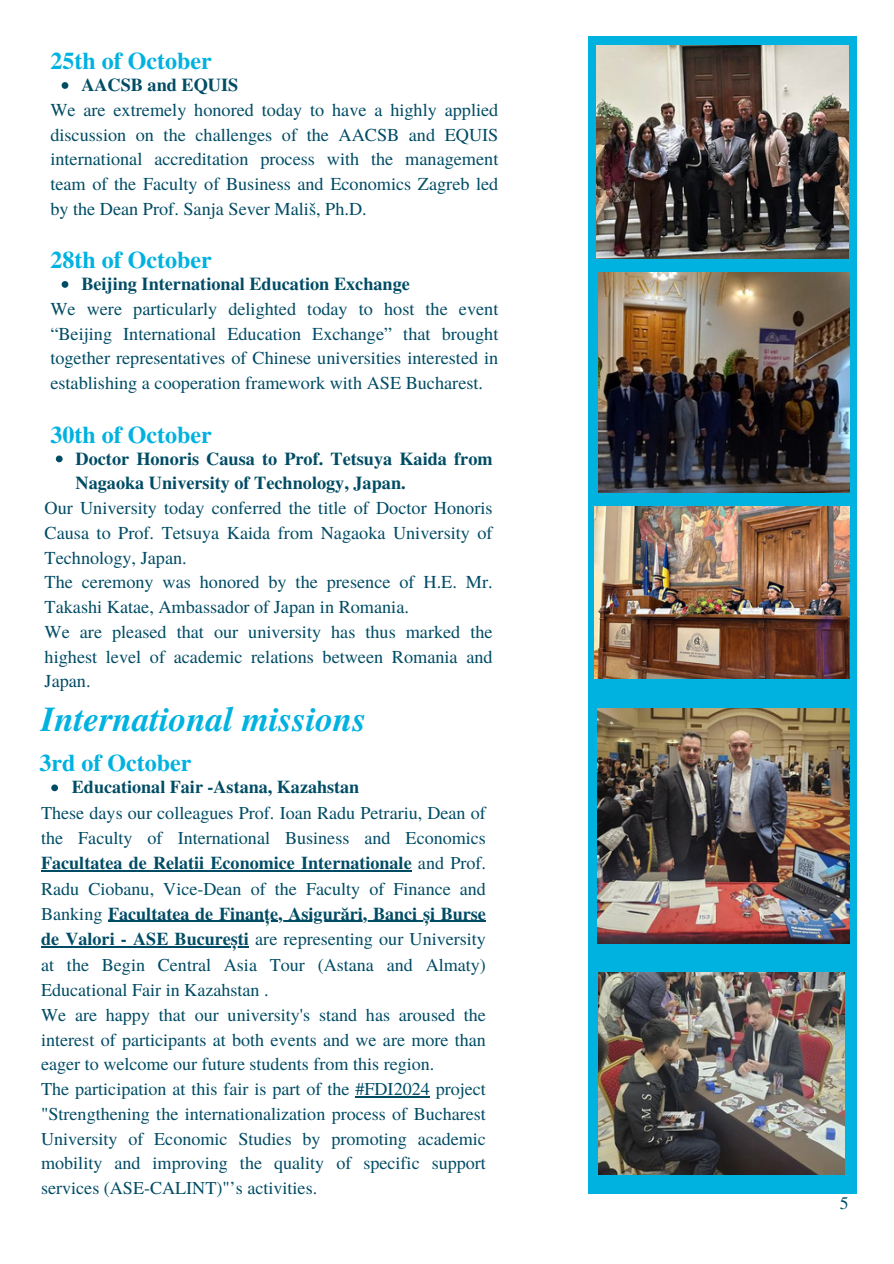
<style>
.page{position:relative;width:894px;height:1264px;background:#fff}
.page>*{position:absolute;margin:0;border:0;box-sizing:border-box;transform-origin:0 0}
.t1{font:italic 700 34.95px "Te X Gyre Termes";color:#00b2e0}
.t2{font:700 24px "Te X Gyre Termes";color:#00b2e0}
.t3{font:18.15px/24.8px "Te X Gyre Termes";color:#004c65;text-align:justify}
.t4{font:700 18.15px/24.8px "Te X Gyre Termes";color:#004c65}
.t5{font:17.7px "Te X Gyre Termes";color:#004c65}
.s1{font-weight:700}
</style>
<div class="page">
<div style="left:588px;top:36px;width:268px;height:1157px;background:#00b2e0"></div>
<img style="left:596px;top:45px;width:252px;height:213px">
<svg style="left:62px;top:82px;width:6px;height:7px"></svg>
<svg style="left:62px;top:281px;width:6px;height:7px"></svg>
<img style="left:598px;top:273px;width:251px;height:219px">
<svg style="left:56px;top:455px;width:7px;height:7px"></svg>
<img style="left:594px;top:506px;width:254px;height:173px">
<svg style="left:51px;top:784px;width:7px;height:7px"></svg>
<hr style="left:41px;top:870px;width:370px;height:1px;background:#004c65">
<hr style="left:108px;top:920px;width:378px;height:1px;background:#004c65">
<hr style="left:41px;top:946px;width:208px;height:1px;background:#004c65">
<hr style="left:355px;top:1096px;width:75px;height:1px;background:#004c65">
<img style="left:597px;top:708px;width:252px;height:235px">
<img style="left:598px;top:972px;width:245px;height:202px">
<h2 class="t2" style="left:50px;top:42px;width:163px">25th of October</h2>
<p class="t4" style="left:81px;top:72px;width:158px">AACSB and EQUIS</p>
<p class="t3" style="left:50px;top:96px;width:449px">We are extremely honored today to have a highly applied discussion on the challenges of the AACSB and EQUIS international accreditation process with the management team of the Faculty of Business and Economics Zagreb led by the Dean Prof. Sanja Sever Mališ, Ph.D.</p>
<h2 class="t2" style="left:50px;top:241px;width:163px">28th of October</h2>
<p class="t4" style="left:81px;top:270px;width:330px">Beijing International Education Exchange</p>
<p class="t3" style="left:50px;top:295px;width:449px">We were particularly delighted today to host the event “Beijing International Education Exchange” that brought together representatives of Chinese universities interested in establishing a cooperation framework with ASE Bucharest.</p>
<h2 class="t2" style="left:50px;top:416px;width:163px">30th of October</h2>
<p class="t4" style="left:76px;top:445px;width:418px">Doctor Honoris Causa to Prof. Tetsuya Kaida from<br>Nagaoka University of Technology, Japan.</p>
<p class="t3" style="left:45px;top:494px;width:449px">Our University today conferred the title of Doctor Honoris Causa to Prof. Tetsuya Kaida from Nagaoka University of Technology, Japan.</p>
<p class="t3" style="left:45px;top:569px;width:449px">The ceremony was honored by the presence of H.E. Mr.<br>Takashi Katae, Ambassador of Japan in Romania.</p>
<p class="t3" style="left:45px;top:618px;width:449px">We are pleased that our university has thus marked the highest level of academic relations between Romania and Japan.</p>
<h2 class="t1" style="left:41px;top:693px;width:326px">International missions</h2>
<p class="t2" style="left:40px;top:743px;width:153px">3rd of October</p>
<p class="t4" style="left:72px;top:774px;width:289px">Educational Fair -Astana, Kazahstan</p>
<p class="t3" style="left:41px;top:799px;width:446px">These days our colleagues Prof. Ioan Radu Petrariu, Dean of the Faculty of International Business and Economics <span class="s1">Facultatea de Relatii Economice Internationale</span> and Prof.<br>Radu Ciobanu, Vice-Dean of the Faculty of Finance and Banking <span class="s1">Facultatea de Finanţe, Asigurări, Banci şi Burse</span></p>
<p class="t3" style="left:41px;top:925px;width:446px;text-align:left"><span class="s1">de Valori - ASE Bucureşti</span> are representing our University at the Begin Central Asia Tour (Astana and Almaty)<br>Educational Fair in Kazahstan .<br>We are happy that our university's stand has aroused the interest of participants at both events and we are more than eager to welcome our future students from this region.<br>The participation at this fair is part of the #FDI2024 project "Strengthening the internationalization process of Bucharest</p>
<p class="t3" style="left:41px;top:1125px;width:446px">University of Economic Studies by promoting academic mobility and improving the quality of specific support services (ASE-CALINT)"’s activities.</p>
<h1 class="t5" style="left:839px;top:1190px;width:10px">5</h1>
</div>
